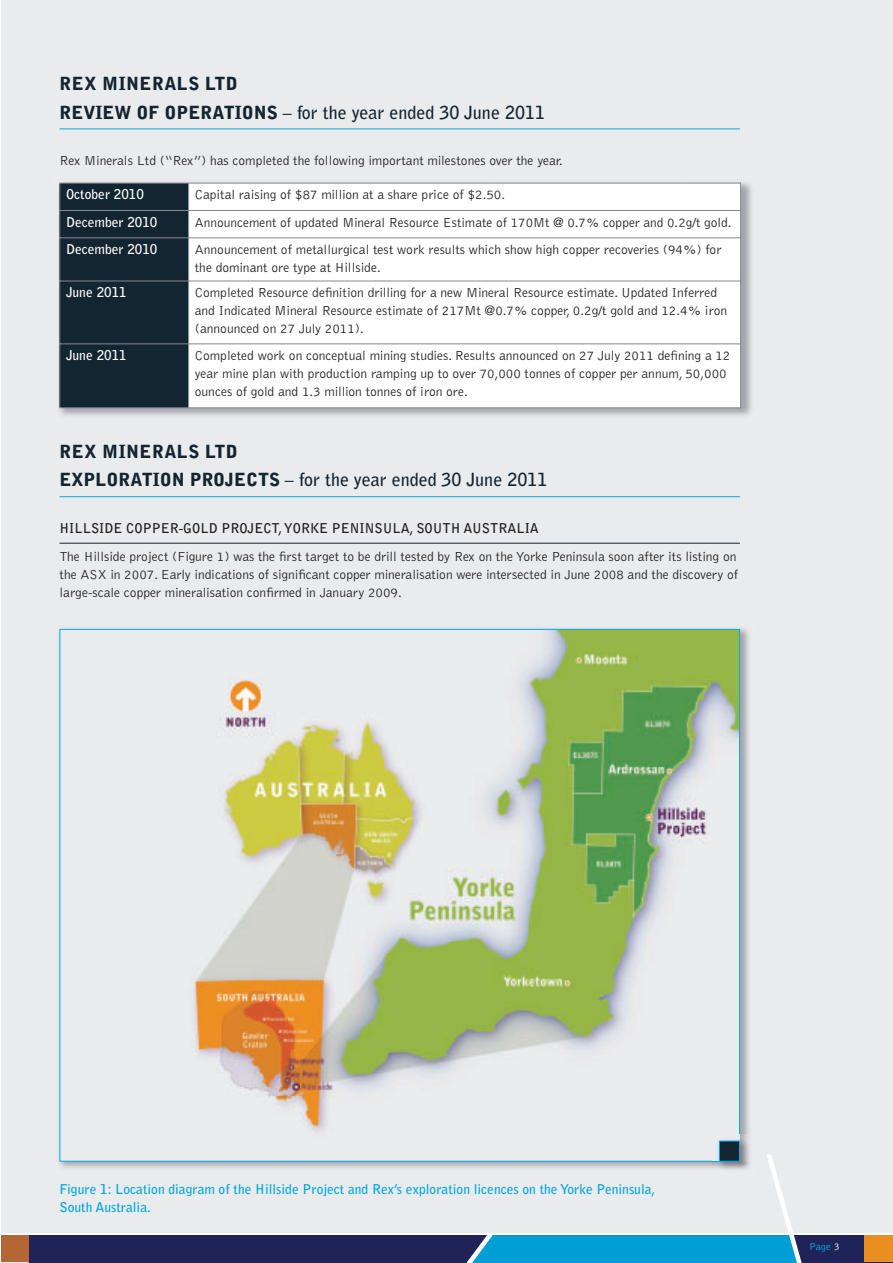
<style>
.page{position:relative;width:893px;height:1263px;background:#fff}
.page>*{position:absolute;margin:0;border:0;box-sizing:border-box;transform-origin:0 0}
.t1{font:900 18px/28.8px "Bell Gothic";letter-spacing:.025em;color:#132531}
.t2{font:300 13.5px/18px "Bell Gothic";color:#231f20}
.t3{font:700 13.5px/18px "Bell Gothic";color:#00a8e2}
.t4{font:700 13.5px "Bell Gothic";color:#231f20}
.t5{font:700 13.5px "Bell Gothic";color:#fff}
.t6{font:300 10.5px "Bell Gothic";color:#00aeef}
.s1{font-weight:700}
.s2{color:#fff}
</style>
<div class="page">
<div style="left:1px;top:0;width:892px;height:1262px;background:#eaebec"></div>
<hr style="left:60px;top:543px;width:680px;height:1px;background:#132531">
<hr style="left:60px;top:129px;width:680px;height:1px;background:#00a8e2">
<hr style="left:60px;top:496px;width:680px;height:1px;background:#00a8e2">
<img style="left:59px;top:182px;width:693px;height:234px">
<div style="left:60px;top:183px;width:129px;height:27px;background:#132531"></div>
<div style="left:189px;top:183px;width:552px;height:27px;background:#fff"></div>
<div style="left:60px;top:210px;width:129px;height:28px;background:#132531"></div>
<div style="left:189px;top:210px;width:552px;height:28px;background:#fff"></div>
<div style="left:60px;top:238px;width:129px;height:43px;background:#132531"></div>
<div style="left:189px;top:238px;width:552px;height:43px;background:#fff"></div>
<div style="left:60px;top:281px;width:129px;height:63px;background:#132531"></div>
<div style="left:189px;top:281px;width:552px;height:63px;background:#fff"></div>
<div style="left:60px;top:344px;width:129px;height:64px;background:#132531"></div>
<div style="left:189px;top:344px;width:552px;height:64px;background:#fff"></div>
<hr style="left:60px;top:183px;width:1px;height:225px;background:#878890">
<hr style="left:188px;top:183px;width:1px;height:225px;background:#878890">
<hr style="left:740px;top:183px;width:1px;height:225px;background:#878890">
<hr style="left:60px;top:183px;width:681px;height:1px;background:#878890">
<hr style="left:60px;top:210px;width:681px;height:1px;background:#878890">
<hr style="left:60px;top:238px;width:681px;height:1px;background:#878890">
<hr style="left:60px;top:281px;width:681px;height:1px;background:#878890">
<hr style="left:60px;top:344px;width:681px;height:1px;background:#878890">
<hr style="left:60px;top:407px;width:681px;height:1px;background:#878890">
<img style="left:59px;top:628px;width:690px;height:507px">
<img style="left:62px;top:631px;width:676px;height:504px">
<svg style="left:1px;top:1135px;width:892px;height:127px"></svg>
<div style="left:720px;top:1141px;width:19px;height:20px;background:#132531"></div>
<div style="left:719px;top:1141px;width:21px;height:20px;border:1px solid #00aeef"></div>
<h1 class="t1" style="left:60px;top:70px;width:487px">REX MINERALS LTD<br>REVIEW OF OPERATIONS <span class="s1">– for the year ended 30 June 2011</span></h1>
<p class="t2" style="left:60px;top:152px;width:505px">Rex Minerals Ltd (“Rex”) has completed the following important milestones over the year.</p>
<p class="t5" style="left:66px;top:189px;width:79px">October 2010</p>
<p class="t2" style="left:195px;top:187px;width:312px">Capital raising of $87 million at a share price of $2.50.</p>
<p class="t5" style="left:66px;top:217px;width:93px">December 2010</p>
<p class="t2" style="left:195px;top:214px;width:538px">Announcement of updated Mineral Resource Estimate of 170Mt @ 0.7% copper and 0.2g/t gold.</p>
<p class="t5" style="left:66px;top:244px;width:93px">December 2010</p>
<p class="t2" style="left:195px;top:242px;width:528px">Announcement of metallurgical test work results which show high copper recoveries (94%) for the dominant ore type at Hillside.</p>
<p class="t5" style="left:66px;top:287px;width:62px">June 2011</p>
<p class="t2" style="left:195px;top:285px;width:534px">Completed Resource definition drilling for a new Mineral Resource estimate. Updated Inferred and Indicated Mineral Resource estimate of 217Mt @0.7% copper, 0.2g/t gold and 12.4% iron (announced on 27 July 2011).</p>
<p class="t5" style="left:66px;top:350px;width:62px">June 2011</p>
<p class="t2" style="left:195px;top:348px;width:537px">Completed work on conceptual mining studies. Results announced on 27 July 2011 defining a 12 year mine plan with production ramping up to over 70,000 tonnes of copper per annum, 50,000 ounces of gold and 1.3 million tonnes of iron ore.</p>
<h1 class="t1" style="left:60px;top:438px;width:489px">REX MINERALS LTD<br>EXPLORATION PROJECTS <span class="s1">– for the year ended 30 June 2011</span></h1>
<p class="t4" style="left:60px;top:523px;width:481px">HILLSIDE COPPER-GOLD PROJECT, YORKE PENINSULA, SOUTH AUSTRALIA</p>
<p class="t2" style="left:60px;top:549px;width:680px">The Hillside project (Figure 1) was the first target to be drill tested by Rex on the Yorke Peninsula soon after its listing on the ASX in 2007. Early indications of significant copper mineralisation were intersected in June 2008 and the discovery of large-scale copper mineralisation confirmed in January 2009.</p>
<p class="t3" style="left:60px;top:1181px;width:597px">Figure 1: Location diagram of the Hillside Project and Rex’s exploration licences on the Yorke Peninsula,<br>South Australia.</p>
<p class="t6" style="left:809px;top:1242px;width:32px">Page <span class="s2">3</span></p>
</div>
